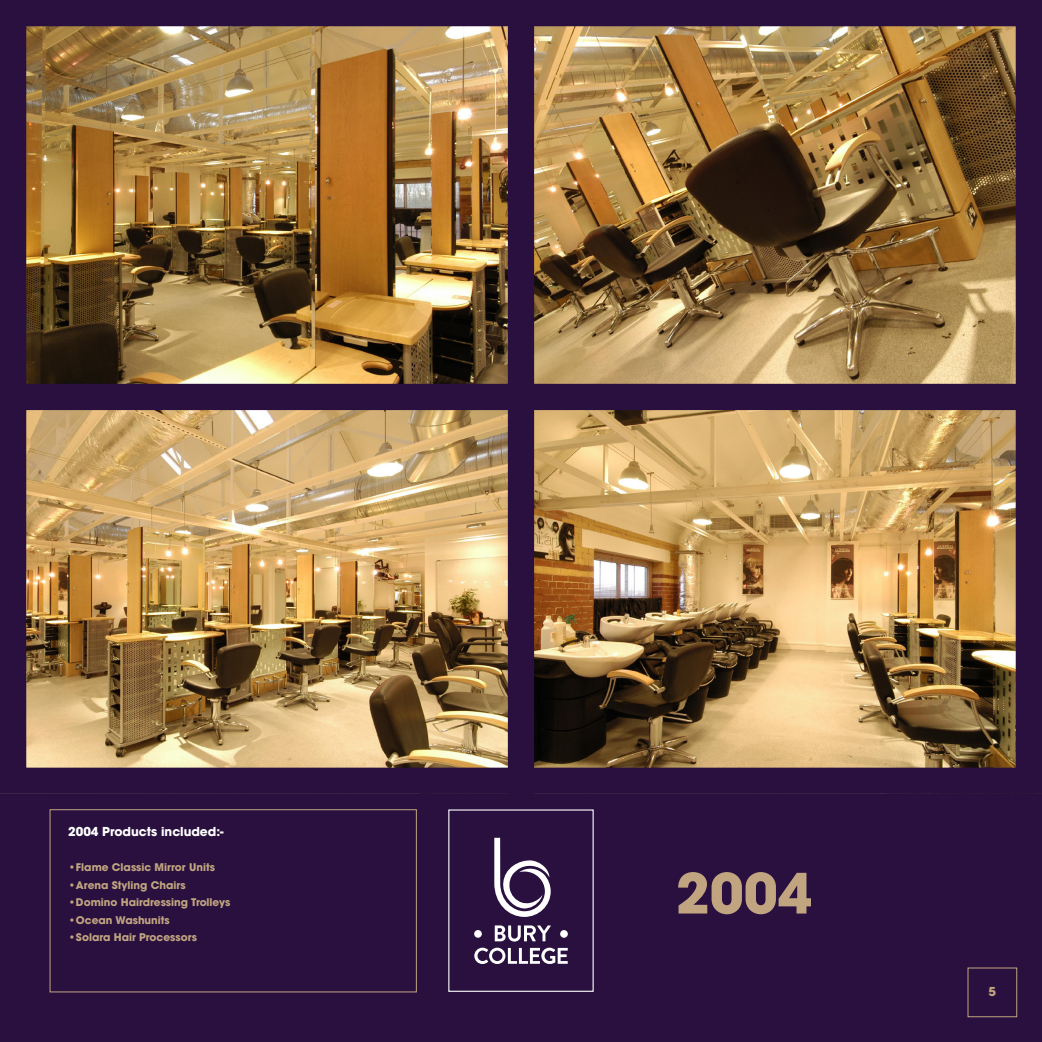
<style>
.page{position:relative;width:1042px;height:1042px;background:#fff}
.page>*{position:absolute;margin:0;border:0;box-sizing:border-box;transform-origin:0 0}
.t1{font:700 54.95px "ITC Avant Garde Pro";color:#c1a580}
.t2{font:700 12.25px "ITC Avant Garde Pro";color:#fff}
.t3{font:700 12.25px "ITC Avant Garde Pro";color:#c1a580}
.t4{font:700 10.5px "ITC Avant Garde Pro";color:#c1a580}
</style>
<div class="page">
<div style="left:12px;top:12px;width:1017px;height:1017px;background:#29103f"></div>
<div style="left:0;top:0;width:1042px;height:1042px;border:25px solid #29103f"></div>
<img style="left:27px;top:27px;width:988px;height:740px">
<div style="left:967px;top:967px;width:50px;height:50px;border:1px solid #c1a580"></div>
<div style="left:508px;top:0;width:26px;height:794px;background:#29103f"></div>
<div style="left:0;top:384px;width:1042px;height:26px;background:#29103f"></div>
<div style="left:0;top:0;width:1042px;height:794px;border:26px solid #29103f"></div>
<div style="left:50px;top:809px;width:367px;height:183px;border:1px solid #c1a580"></div>
<div style="left:474px;top:930px;width:8px;height:7px;background:#fff;border-radius:50%"></div>
<div style="left:560px;top:930px;width:8px;height:8px;background:#fff;border-radius:50%"></div>
<svg style="left:495px;top:925px;width:56px;height:16px"></svg>
<svg style="left:474px;top:947px;width:94px;height:17px"></svg>
<svg style="left:494px;top:838px;width:57px;height:79px"></svg>
<p class="t2" style="left:68px;top:823px;width:157px">2004 Products included:-</p>
<p class="t4" style="left:68px;top:860px;width:148px">•Flame Classic Mirror Units</p>
<p class="t4" style="left:68px;top:878px;width:119px">•Arena Styling Chairs</p>
<p class="t4" style="left:68px;top:895px;width:164px">•Domino Hairdressing Trolleys</p>
<p class="t4" style="left:68px;top:913px;width:103px">•Ocean Washunits</p>
<p class="t4" style="left:68px;top:930px;width:130px">•Solara Hair Processors</p>
<p class="t1" style="left:676px;top:856px;width:138px">2004</p>
<p class="t3" style="left:988px;top:984px;width:9px">5</p>
</div>
